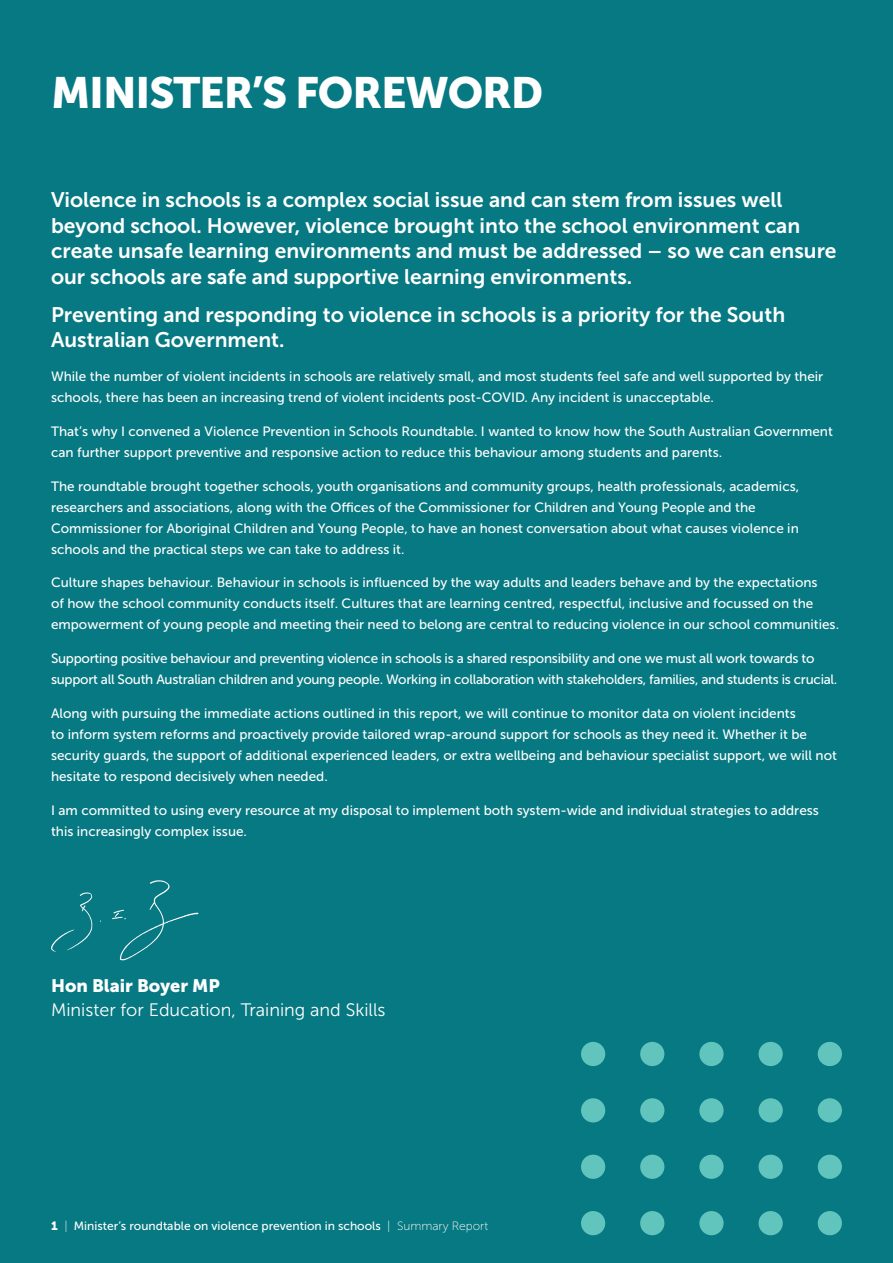
<style>
.page{position:relative;width:893px;height:1263px;background:#077982}
.page>*{position:absolute;margin:0;border:0;box-sizing:border-box;transform-origin:0 0}
.t1{font:43.5px "Museo Sans 900";letter-spacing:-.025em;color:#fff}
.t2{font:21px/25.5px "Museo Sans 700";color:#fff}
.t3{font:18px/24px "Museo Sans 300";color:#fff}
.t4{font:13.5px/21px "Museo Sans 500";color:#fff}
.t5{font:13.5px/21px "Museo Sans 500";letter-spacing:-.02em;color:#fff}
.t6{font:12px "Museo Sans 500";color:#fff}
.s1{font-family:"Museo Sans 900"}
.s2{font-family:"Museo Sans 100"}
</style>
<div class="page">
<svg style="left:51px;top:892px;width:41px;height:60px"></svg>
<svg style="left:112px;top:880px;width:86px;height:80px"></svg>
<div style="left:581px;top:1042px;width:24px;height:24px;background:#61c5be;border-radius:50%"></div>
<div style="left:640px;top:1042px;width:24px;height:24px;background:#61c5be;border-radius:50%"></div>
<div style="left:699px;top:1042px;width:25px;height:24px;background:#61c5be;border-radius:50%"></div>
<div style="left:758px;top:1042px;width:25px;height:24px;background:#61c5be;border-radius:50%"></div>
<div style="left:818px;top:1042px;width:24px;height:24px;background:#61c5be;border-radius:50%"></div>
<div style="left:581px;top:1098px;width:24px;height:24px;background:#61c5be;border-radius:50%"></div>
<div style="left:640px;top:1098px;width:24px;height:24px;background:#61c5be;border-radius:50%"></div>
<div style="left:699px;top:1098px;width:25px;height:24px;background:#61c5be;border-radius:50%"></div>
<div style="left:758px;top:1098px;width:25px;height:24px;background:#61c5be;border-radius:50%"></div>
<div style="left:818px;top:1098px;width:24px;height:24px;background:#61c5be;border-radius:50%"></div>
<div style="left:581px;top:1155px;width:24px;height:24px;background:#61c5be;border-radius:50%"></div>
<div style="left:640px;top:1155px;width:24px;height:24px;background:#61c5be;border-radius:50%"></div>
<div style="left:699px;top:1155px;width:25px;height:24px;background:#61c5be;border-radius:50%"></div>
<div style="left:758px;top:1155px;width:25px;height:24px;background:#61c5be;border-radius:50%"></div>
<div style="left:818px;top:1155px;width:24px;height:24px;background:#61c5be;border-radius:50%"></div>
<div style="left:581px;top:1211px;width:24px;height:24px;background:#61c5be;border-radius:50%"></div>
<div style="left:640px;top:1211px;width:24px;height:24px;background:#61c5be;border-radius:50%"></div>
<div style="left:699px;top:1211px;width:25px;height:24px;background:#61c5be;border-radius:50%"></div>
<div style="left:758px;top:1211px;width:25px;height:24px;background:#61c5be;border-radius:50%"></div>
<div style="left:818px;top:1211px;width:24px;height:24px;background:#61c5be;border-radius:50%"></div>
<p class="t1" style="left:51px;top:68px;width:494px">MINISTER’S FOREWORD</p>
<p class="t2" style="left:51px;top:187px;width:787px">Violence in schools is a complex social issue and can stem from issues well beyond school. However, violence brought into the school environment can create unsafe learning environments and must be addressed – so we can ensure our schools are safe and supportive learning environments.</p>
<p class="t2" style="left:51px;top:302px;width:736px">Preventing and responding to violence in schools is a priority for the South<br>Australian Government.</p>
<p class="t4" style="left:51px;top:366px;width:774px">While the number of violent incidents in schools are relatively small, and most students feel safe and well supported by their schools, there has been an increasing trend of violent incidents post-COVID. Any incident is unacceptable.</p>
<p class="t4" style="left:51px;top:421px;width:783px">That’s why I convened a Violence Prevention in Schools Roundtable. I wanted to know how the South Australian Government can further support preventive and responsive action to reduce this behaviour among students and parents.</p>
<p class="t4" style="left:51px;top:476px;width:750px">The roundtable brought together schools, youth organisations and community groups, health professionals, academics, researchers and associations, along with the Offices of the Commissioner for Children and Young People and the Commissioner for Aboriginal Children and Young People, to have an honest conversation about what causes violence in schools and the practical steps we can take to address it.</p>
<p class="t4" style="left:51px;top:572px;width:790px">Culture shapes behaviour. Behaviour in schools is influenced by the way adults and leaders behave and by the expectations<br>of how the school community conducts itself. Cultures that are learning centred, respectful, inclusive and focussed on the empowerment of young people and meeting their need to belong are central to reducing violence in our school communities.</p>
<p class="t5" style="left:51px;top:648px;width:788px">Supporting positive behaviour and preventing violence in schools is a shared responsibility and one we must all work towards to support all South Australian children and young people. Working in collaboration with stakeholders, families, and students is crucial.</p>
<p class="t4" style="left:51px;top:703px;width:787px">Along with pursuing the immediate actions outlined in this report, we will continue to monitor data on violent incidents<br>to inform system reforms and proactively provide tailored wrap-around support for schools as they need it. Whether it be security guards, the support of additional experienced leaders, or extra wellbeing and behaviour specialist support, we will not hesitate to respond decisively when needed.</p>
<p class="t4" style="left:51px;top:800px;width:769px">I am committed to using every resource at my disposal to implement both system-wide and individual strategies to address this increasingly complex issue.</p>
<p class="t3" style="left:51px;top:974px;width:336px"><span class="s1">Hon Blair Boyer MP<br></span>Minister for Education, Training and Skills</p>
<p class="t6" style="left:51px;top:1219px;width:439px"><span class="s1">1</span> <span class="s2">|</span> Minister’s roundtable on violence prevention in schools <span class="s2">| Summary Report</span></p>
</div>
